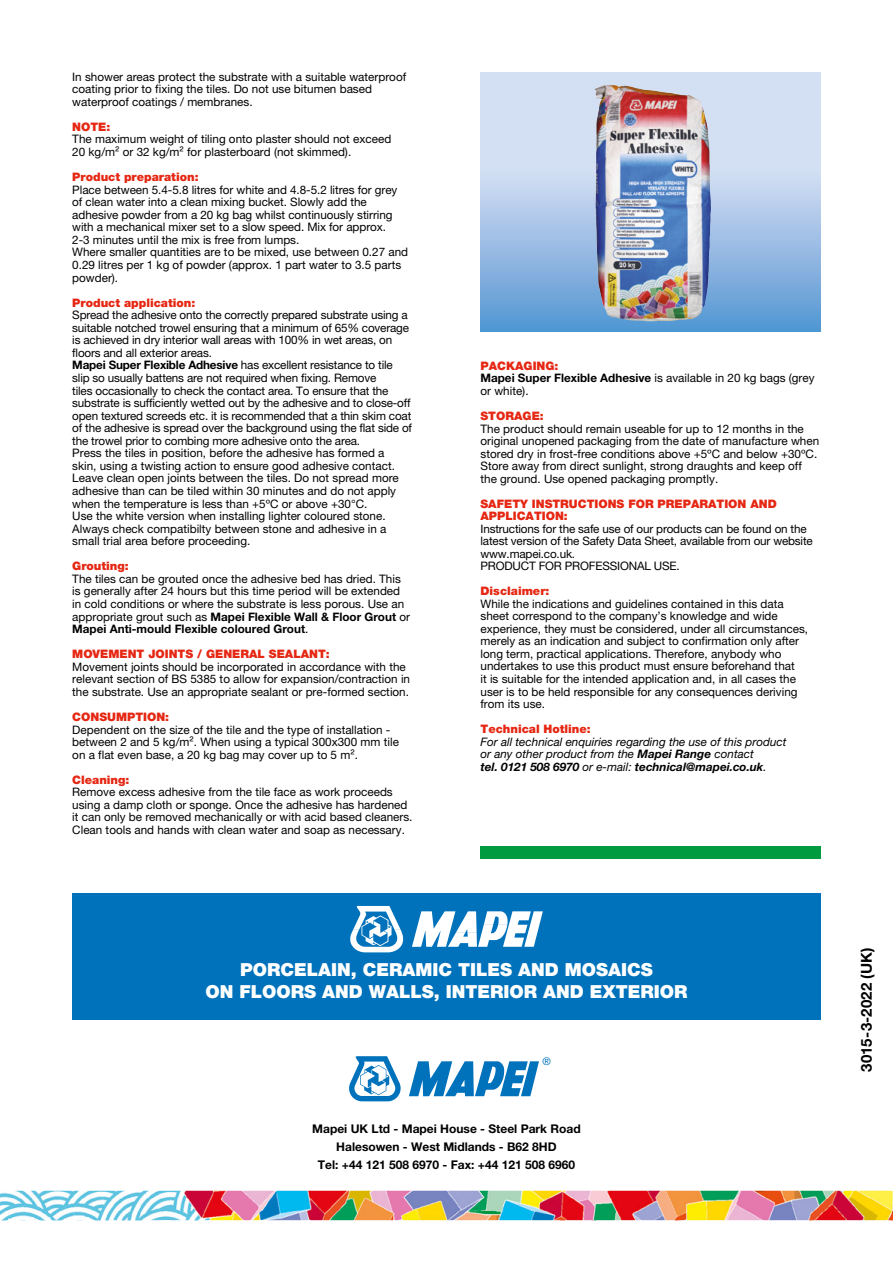
<style>
.page{position:relative;width:893px;height:1263px;background:#fff}
.page>*{position:absolute;margin:0;border:0;box-sizing:border-box;transform-origin:0 0}
.t1{font:900 18px/21.6px "Helvetica Neue LTW1 G";color:#fff;text-align:center}
.t2{font:700 15px "Helvetica Neue LTW1 G";letter-spacing:.015em;color:#000}
.t3{font:700 12px/18px "Helvetica Neue LTW1 G";color:#000;text-align:center}
.t4{font:11.7px/12.6px "Helvetica Neue LTW1 G";color:#000}
.t5{font:900 11.7px/12.6px "Helvetica Neue LTW1 G";color:#e52713}
.t6{font:italic 11.7px/12.5px "Helvetica Neue LTW1 G";color:#000}
.t7{font:10.5px "Helvetica Neue LTW1 G";color:#0072bb}
.s1{font-weight:700}
.s2{font-weight:900;color:#e52713}
</style>
<div class="page">
<svg style="left:409px;top:1061px;width:130px;height:35px"></svg>
<svg style="left:349px;top:1056px;width:52px;height:45px"></svg>
<div style="left:72px;top:893px;width:749px;height:126px;background:#0072bb"></div>
<img style="left:0;top:1191px;width:893px;height:29px">
<svg style="left:350px;top:906px;width:54px;height:46px"></svg>
<svg style="left:412px;top:911px;width:131px;height:36px"></svg>
<div style="left:480px;top:846px;width:341px;height:13px;background:#009b3e"></div>
<svg style="left:480px;top:72px;width:341px;height:260px;background:#abc8e9"></svg>
<img style="left:594px;top:85px;width:117px;height:236px">
<p class="t4" style="left:72px;top:70px;width:335px">In shower areas protect the substrate with a suitable waterproof coating prior to fixing the tiles. Do not use bitumen based waterproof coatings / membranes.</p>
<p class="t5" style="left:72px;top:120px;width:40px">NOTE:</p>
<p class="t4" style="left:72px;top:133px;width:321px">The maximum weight of tiling onto plaster should not exceed<br>20 kg/m² or 32 kg/m² for plasterboard (not skimmed).</p>
<p class="t5" style="left:72px;top:171px;width:128px">Product preparation:</p>
<p class="t4" style="left:72px;top:183px;width:337px">Place between 5.4-5.8 litres for white and 4.8-5.2 litres for grey of clean water into a clean mixing bucket. Slowly add the adhesive powder from a 20 kg bag whilst continuously stirring with a mechanical mixer set to a slow speed. Mix for approx.<br>2-3 minutes until the mix is free from lumps.<br>Where smaller quantities are to be mixed, use between 0.27 and 0.29 litres per 1 kg of powder (approx. 1 part water to 3.5 parts powder).</p>
<p class="t5" style="left:72px;top:296px;width:125px">Product application:</p>
<p class="t4" style="left:72px;top:309px;width:341px">Spread the adhesive onto the correctly prepared substrate using a suitable notched trowel ensuring that a minimum of 65% coverage is achieved in dry interior wall areas with 100% in wet areas, on floors and all exterior areas.<br><span class="s1">Mapei Super Flexible Adhesive</span> has excellent resistance to tile slip so usually battens are not required when fixing. Remove<br>tiles occasionally to check the contact area. To ensure that the substrate is sufficiently wetted out by the adhesive and to close-off open textured screeds etc. it is recommended that a thin skim coat of the adhesive is spread over the background using the flat side of the trowel prior to combing more adhesive onto the area.<br>Press the tiles in position, before the adhesive has formed a<br>skin, using a twisting action to ensure good adhesive contact.<br>Leave clean open joints between the tiles. Do not spread more adhesive than can be tiled within 30 minutes and do not apply when the temperature is less than +5ºC or above +30°C.<br>Use the white version when installing lighter coloured stone.<br>Always check compatibilty between stone and adhesive in a small trial area before proceeding.</p>
<p class="t5" style="left:72px;top:560px;width:58px">Grouting:</p>
<p class="t4" style="left:72px;top:572px;width:339px">The tiles can be grouted once the adhesive bed has dried. This is generally after 24 hours but this time period will be extended in cold conditions or where the substrate is less porous. Use an appropriate grout such as <span class="s1">Mapei Flexible Wall &amp; Floor Grout</span> or <span class="s1">Mapei Anti-mould Flexible coloured Grout</span>.</p>
<p class="t5" style="left:72px;top:648px;width:259px">MOVEMENT JOINTS / GENERAL SEALANT:</p>
<p class="t4" style="left:72px;top:660px;width:339px">Movement joints should be incorporated in accordance with the relevant section of BS 5385 to allow for expansion/contraction in the substrate. Use an appropriate sealant or pre-formed section.</p>
<p class="t5" style="left:72px;top:710px;width:98px">CONSUMPTION:</p>
<p class="t4" style="left:72px;top:723px;width:328px">Dependent on the size of the tile and the type of installation - between 2 and 5 kg/m². When using a typical 300x300 mm tile on a flat even base, a 20 kg bag may cover up to 5 m².</p>
<p class="t5" style="left:72px;top:773px;width:59px">Cleaning:</p>
<p class="t4" style="left:72px;top:786px;width:342px">Remove excess adhesive from the tile face as work proceeds using a damp cloth or sponge. Once the adhesive has hardened it can only be removed mechanically or with acid based cleaners.<br>Clean tools and hands with clean water and soap as necessary.</p>
<p class="t4" style="left:480px;top:359px;width:336px"><span class="s2">PACKAGING:<br></span><span class="s1">Mapei Super Flexible Adhesive</span> is available in 20 kg bags (grey or white).</p>
<p class="t5" style="left:480px;top:409px;width:65px">STORAGE:</p>
<p class="t4" style="left:480px;top:422px;width:340px">The product should remain useable for up to 12 months in the original unopened packaging from the date of manufacture when stored dry in frost-free conditions above +5ºC and below +30ºC.<br>Store away from direct sunlight, strong draughts and keep off the ground. Use opened packaging promptly.</p>
<p class="t5" style="left:480px;top:497px;width:298px">SAFETY INSTRUCTIONS FOR PREPARATION AND<br>APPLICATION:</p>
<p class="t4" style="left:480px;top:522px;width:334px">Instructions for the safe use of our products can be found on the latest version of the Safety Data Sheet, available from our website www.mapei.co.uk.<br>PRODUCT FOR PROFESSIONAL USE.</p>
<p class="t5" style="left:480px;top:585px;width:70px">Disclaimer:</p>
<p class="t4" style="left:480px;top:597px;width:329px">While the indications and guidelines contained in this data sheet correspond to the company’s knowledge and wide experience, they must be considered, under all circumstances, merely as an indication and subject to confirmation only after long term, practical applications. Therefore, anybody who undertakes to use this product must ensure beforehand that<br>it is suitable for the intended application and, in all cases the user is to be held responsible for any consequences deriving from its use.</p>
<p class="t5" style="left:480px;top:723px;width:112px">Technical Hotline:</p>
<p class="t6" style="left:480px;top:735px;width:307px">For all technical enquiries regarding the use of this product or any other product from the <span class="s1">Mapei Range</span> contact<br><span class="s1">tel. 0121 508 6970</span> or e-mail: <span class="s1">technical@mapei.co.uk</span>.</p>
<h1 class="t1" style="left:205px;top:959px;width:484px">PORCELAIN, CERAMIC TILES AND MOSAICS<br>ON FLOORS AND WALLS, INTERIOR AND EXTERIOR</h1>
<p class="t7" style="left:542px;top:1055px;width:10px">®</p>
<p class="t3" style="left:312px;top:1120px;width:270px">Mapei UK Ltd - Mapei House - Steel Park Road<br>Halesowen - West Midlands - B62 8HD<br>Tel: +44 121 508 6970 - Fax: +44 121 508 6960</p>
<p class="t2" style="left:857px;top:1071px;width:126px;rotate:-90deg">3015-3-2022 (UK)</p>
</div>
